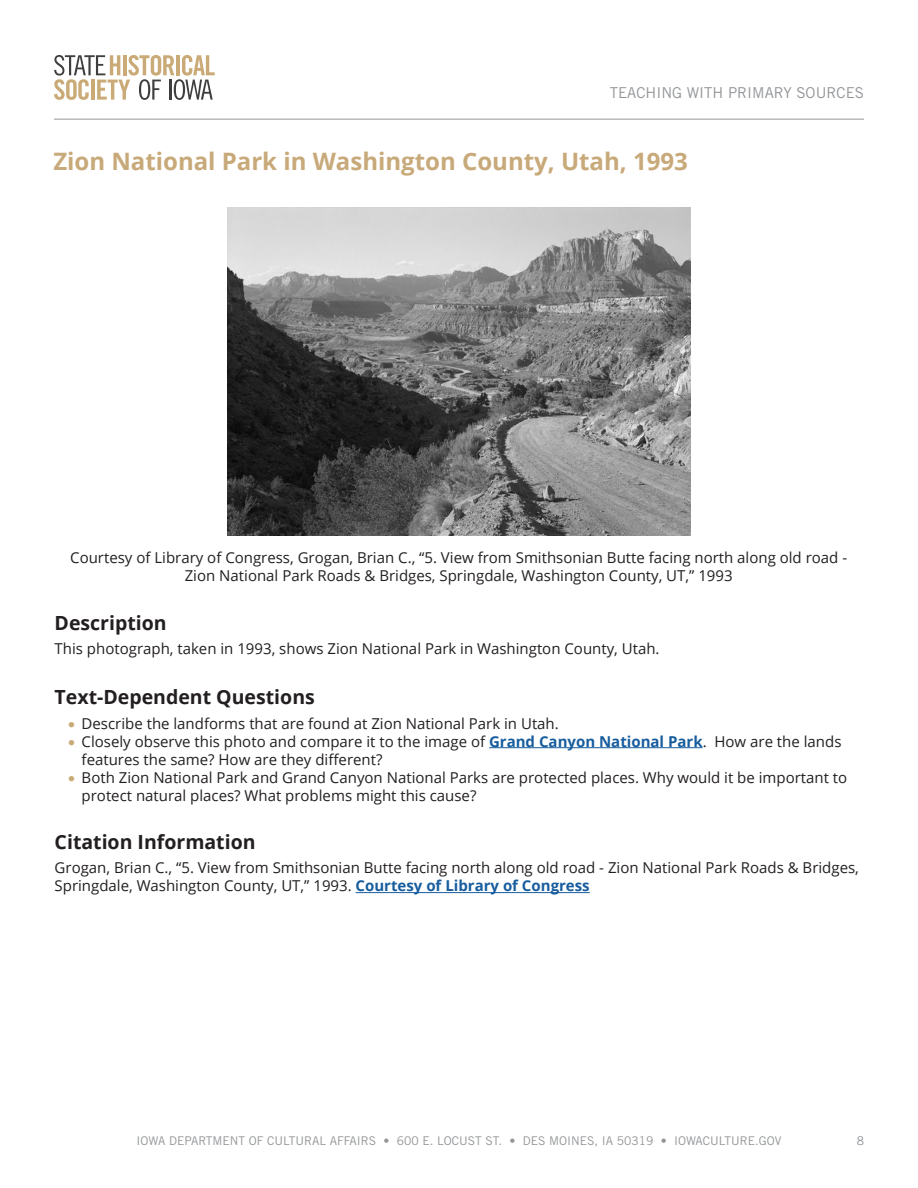
<style>
.page{position:relative;width:918px;height:1188px;background:#fff}
.page>*{position:absolute;margin:0;border:0;box-sizing:border-box;transform-origin:0 0}
.Header_3{font:700 24px "Open Sans";color:#c8a979}
.Header_3-2{font:700 19.5px "Open Sans";color:#231f20}
.Header_3-3{font:15px/18px "Open Sans";color:#231f20}
.t1{font:15px "Trade Gothic LT Std";color:#939598}
.t2{font:12px "Trade Gothic LT Std";color:#939598}
.s1{color:#caab78}
.s2{font-weight:700;color:#175d9e}
</style>
<div class="page">
<hr style="left:54px;top:119px;width:810px;height:1px;background:#939598">
<svg style="left:54px;top:55px;width:161px;height:45px"></svg>
<img style="left:227px;top:207px;width:463px;height:328px">
<hr style="left:489px;top:747px;width:214px;height:1px;background:#175d9e">
<hr style="left:356px;top:892px;width:234px;height:1px;background:#175d9e">
<p class="t1" style="left:610px;top:83px;width:256px">TEACHING WITH PRIMARY SOURCES</p>
<p class="Header_3" style="left:53px;top:144px;width:636px">Zion National Park in Washington County, Utah, 1993</p>
<p class="Header_3-3" style="left:70px;top:548px;width:778px;text-align:center">Courtesy of Library of Congress, Grogan, Brian C., “5. View from Smithsonian Butte facing north along old road -<br>Zion National Park Roads &amp; Bridges, Springdale, Washington County, UT,” 1993</p>
<p class="Header_3-2" style="left:55px;top:609px;width:114px">Description</p>
<p class="Header_3-3" style="left:55px;top:640px;width:606px">This photograph, taken in 1993, shows Zion National Park in Washington County, Utah.</p>
<p class="Header_3-2" style="left:55px;top:683px;width:262px">Text-Dependent Questions</p>
<p class="Header_3-3" style="left:68px;top:714px;width:492px"><span class="s1">•</span> Describe the landforms that are found at Zion National Park in Utah.</p>
<p class="Header_3-3" style="left:82px;top:732px;width:761px;text-indent:-14px"><span class="s1">•</span> Closely observe this photo and compare it to the image of <span class="s2">Grand Canyon National Park</span>. How are the lands features the same? How are they different?</p>
<p class="Header_3-3" style="left:82px;top:768px;width:767px;text-indent:-14px"><span class="s1">•</span> Both Zion National Park and Grand Canyon National Parks are protected places. Why would it be important to protect natural places? What problems might this cause?</p>
<p class="Header_3-2" style="left:55px;top:828px;width:202px">Citation Information</p>
<p class="Header_3-3" style="left:55px;top:859px;width:806px">Grogan, Brian C., “5. View from Smithsonian Butte facing north along old road - Zion National Park Roads &amp; Bridges,<br>Springdale, Washington County, UT,” 1993. <span class="s2">Courtesy of Library of Congress</span></p>
<p class="t2" style="left:137px;top:1133px;width:646px">IOWA DEPARTMENT OF CULTURAL AFFAIRS • 600 E. LOCUST ST. • DES MOINES, IA 50319 • IOWACULTURE.GOV</p>
<p class="t2" style="left:857px;top:1133px;width:9px">8</p>
</div>
